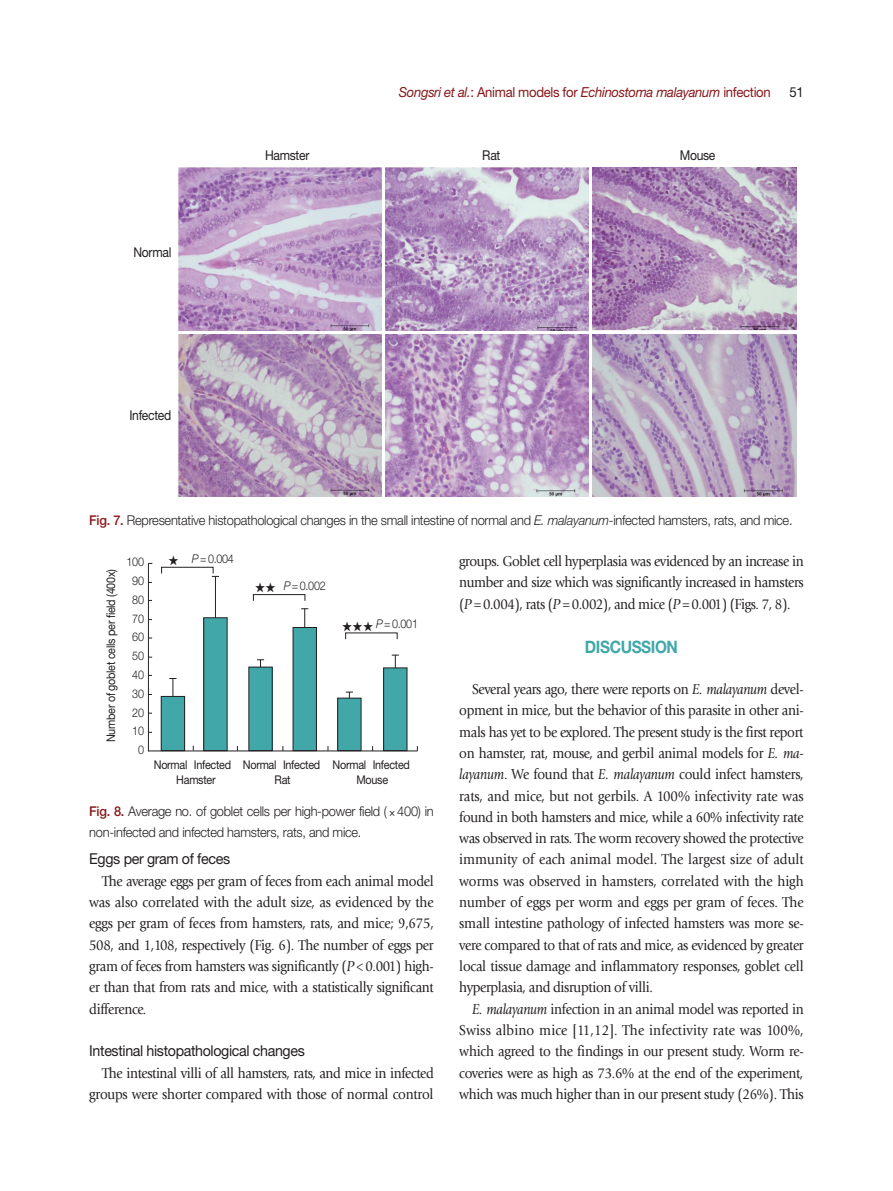
<style>
.page{position:relative;width:893px;height:1191px;background:#fff}
.page>*{position:absolute;margin:0;border:0;box-sizing:border-box;transform-origin:0 0}
.본문_대제목{font:700 17.1px "Helvetica Neue LT Std";letter-spacing:-.025em;color:#41a7a9;scale:.9 1}
.본문{font:15px/21.3px "Giovanni Std";letter-spacing:-.025em;color:#231f20;text-align:justify;scale:.9 1}
.본문_중제목{font:15px "Helvetica Neue LT Std";letter-spacing:-.025em;color:#231f20;scale:.95 1}
.t1{font:italic 13.8px "Helvetica Neue LT Std";letter-spacing:-.025em;color:#88181b;scale:.95 1}
.t2{font:13.8px "Helvetica Neue LT Std";color:#231f20;scale:.95 1}
.표_제목__그림_설명{font:300 13.5px/20.5px "Helvetica Neue LT Std";letter-spacing:-.02em;color:#231f20;scale:.95 1}
.그림_지문_8pt{font:13.5px "Helvetica Neue LT Std";letter-spacing:-.025em;color:#231f20;scale:.9 1}
.그림_지문_8pt-2{font:12px "Helvetica Neue LT Std";letter-spacing:-.025em;color:#231f20;scale:.9 1}
.그림_지문_8pt-3{font:300 12px "Helvetica Neue LT Std";letter-spacing:-.025em;color:#231f20;scale:.9 1}
.그림_지문_8pt-4{font:12px "YDI Iris B";color:#231f20;scale:.9 1}
.s1{font-style:normal}
.s2{font-weight:500;color:#88181b}
.s3{font-style:italic}
.s4{font-family:"Minion Pro"}
.s5{font-family:"YDI Iris B";font-weight:400}
.s6{font-family:"Giovanni Std";font-weight:400;font-size:15px}
</style>
<div class="page">
<img style="left:178px;top:334px;width:203px;height:163px">
<img style="left:385px;top:334px;width:203px;height:163px">
<img style="left:593px;top:334px;width:203px;height:163px">
<img style="left:178px;top:168px;width:203px;height:162px">
<img style="left:385px;top:168px;width:203px;height:162px">
<img style="left:593px;top:168px;width:203px;height:162px">
<hr style="left:148px;top:563px;width:1px;height:188px;background:#231f20">
<hr style="left:173px;top:678px;width:1px;height:62px;background:#231f20">
<hr style="left:215px;top:576px;width:1px;height:62px;background:#231f20">
<svg style="left:346px;top:692px;width:7px;height:6px"></svg>
<svg style="left:392px;top:655px;width:7px;height:12px"></svg>
<svg style="left:257px;top:659px;width:7px;height:8px"></svg>
<hr style="left:304px;top:608px;width:1px;height:38px;background:#231f20">
<div style="left:161px;top:696px;width:24px;height:54px;background:#41a7a9"></div>
<div style="left:161px;top:696px;width:24px;height:55px;border:1px solid #231f20"></div>
<div style="left:204px;top:618px;width:23px;height:132px;background:#41a7a9"></div>
<div style="left:338px;top:698px;width:23px;height:52px;background:#41a7a9"></div>
<div style="left:337px;top:698px;width:24px;height:53px;border:1px solid #231f20"></div>
<div style="left:384px;top:668px;width:23px;height:82px;background:#41a7a9"></div>
<div style="left:383px;top:667px;width:24px;height:84px;border:1px solid #231f20"></div>
<div style="left:249px;top:667px;width:23px;height:83px;background:#41a7a9"></div>
<div style="left:293px;top:627px;width:23px;height:123px;background:#41a7a9"></div>
<div style="left:293px;top:627px;width:24px;height:124px;border:1px solid #231f20"></div>
<div style="left:253px;top:594px;width:52px;height:7px;border:1px solid #231f20"></div>
<div style="left:161px;top:567px;width:52px;height:7px;border:1px solid #231f20"></div>
<hr style="left:148px;top:750px;width:270px;height:1px;background:#231f20">
<p class="그림_지문_8pt" style="left:133px;top:244px;width:44px">Normal</p>
<p class="그림_지문_8pt" style="left:129px;top:407px;width:48px">Infected</p>
<p class="그림_지문_8pt" style="left:265px;top:147px;width:51px">Hamster</p>
<p class="t1" style="left:399px;top:83px;width:393px">Songsri et al.<span class="s1">: Animal models for</span> Echinostoma malayanum <span class="s1">infection</span></p>
<p class="t2" style="left:789px;top:83px;width:17px">51</p>
<p class="그림_지문_8pt" style="left:482px;top:147px;width:22px">Rat</p>
<p class="그림_지문_8pt" style="left:680px;top:147px;width:41px">Mouse</p>
<p class="표_제목__그림_설명" style="left:89px;top:509px;width:742px"><span class="s2">Fig. 7.</span> Representative histopathological changes in the small intestine of normal and <span class="s3">E. malayanum</span>-infected hamsters, rats, and mice.</p>
<p class="그림_지문_8pt-3" style="left:127px;top:554px;width:21px">100</p>
<p class="그림_지문_8pt-3" style="left:132px;top:573px;width:15px">90</p>
<p class="그림_지문_8pt-3" style="left:132px;top:592px;width:15px">80</p>
<p class="그림_지문_8pt-3" style="left:132px;top:611px;width:15px">70</p>
<p class="그림_지문_8pt-3" style="left:132px;top:630px;width:15px">60</p>
<p class="그림_지문_8pt-3" style="left:132px;top:648px;width:15px">50</p>
<p class="그림_지문_8pt-3" style="left:132px;top:667px;width:15px">40</p>
<p class="그림_지문_8pt-3" style="left:132px;top:686px;width:15px">30</p>
<p class="그림_지문_8pt-3" style="left:132px;top:705px;width:15px">20</p>
<p class="그림_지문_8pt-3" style="left:132px;top:724px;width:15px">10</p>
<p class="그림_지문_8pt-3" style="left:138px;top:742px;width:8px">0</p>
<p class="그림_지문_8pt-3" style="left:192px;top:551px;width:48px"><span class="s3">P</span> =0.004</p>
<p class="그림_지문_8pt-4" style="left:168px;top:554px;width:13px">★</p>
<p class="본문" style="left:459px;top:551px;width:384px">groups. Goblet cell hyperplasia was evidenced by an increase in number and size which was significantly increased in hamsters (<span class="s3">P</span> <span class="s4">=</span>0.004), rats (<span class="s3">P</span> <span class="s4">=</span>0.002), and mice (<span class="s3">P</span> <span class="s4">=</span>0.001) (Figs. 7, 8).</p>
<p class="본문_대제목" style="left:585px;top:636px;width:105px">DISCUSSION</p>
<p class="본문" style="left:459px;top:678px;width:384px;text-indent:13px">Several years ago, there were reports on <span class="s3">E. malayanum</span> devel&shy;opment in mice, but the behavior of this parasite in other ani&shy;mals has yet to be explored. The present study is the first report on hamster, rat, mouse, and gerbil animal models for <span class="s3">E. ma&shy;layanum</span>. We found that <span class="s3">E. malayanum</span> could infect hamsters, rats, and mice, but not gerbils. A 100% infectivity rate was found in both hamsters and mice, while a 60% infectivity rate was observed in rats. The worm recovery showed the protective immunity of each animal model. The largest size of adult worms was observed in hamsters, correlated with the high number of eggs per worm and eggs per gram of feces. The small intestine pathology of infected hamsters was more se&shy;vere compared to that of rats and mice, as evidenced by greater local tissue damage and inflammatory responses, goblet cell hyperplasia, and disruption of villi.</p>
<p class="본문" style="left:459px;top:998px;width:384px;text-indent:13px"><span class="s3">E. malayanum</span> infection in an animal model was reported in Swiss albino mice [11,12]. The infectivity rate was 100%, which agreed to the findings in our present study. Worm re&shy;coveries were as high as 73.6% at the end of the experiment, which was much higher than in our present study (26%). This</p>
<p class="그림_지문_8pt-2" style="left:104px;top:742px;width:194px;rotate:-90deg">Number of goblet cells per field (400x)</p>
<p class="그림_지문_8pt-3" style="left:284px;top:578px;width:48px"><span class="s3">P</span> =0.002</p>
<p class="그림_지문_8pt-4" style="left:255px;top:581px;width:25px">★★</p>
<p class="그림_지문_8pt-3" style="left:342px;top:617px;width:86px"><span class="s5">★★★</span> <span class="s3">P</span> =0.001</p>
<p class="그림_지문_8pt-2" style="left:154px;top:757px;width:39px">Normal</p>
<p class="그림_지문_8pt-2" style="left:194px;top:757px;width:43px">Infected</p>
<p class="그림_지문_8pt-2" style="left:243px;top:757px;width:39px">Normal</p>
<p class="그림_지문_8pt-2" style="left:283px;top:757px;width:43px">Infected</p>
<p class="그림_지문_8pt-2" style="left:333px;top:757px;width:39px">Normal</p>
<p class="그림_지문_8pt-2" style="left:373px;top:757px;width:43px">Infected</p>
<p class="그림_지문_8pt-2" style="left:275px;top:772px;width:19px">Rat</p>
<p class="그림_지문_8pt-2" style="left:356px;top:772px;width:37px">Mouse</p>
<p class="그림_지문_8pt-2" style="left:176px;top:772px;width:45px">Hamster</p>
<p class="표_제목__그림_설명" style="left:89px;top:801px;width:364px"><span class="s2">Fig. 8.</span> Average no. of goblet cells per high-power field (<span class="s6">×</span>400) in non-infected and infected hamsters, rats, and mice.</p>
<p class="본문_중제목" style="left:89px;top:850px;width:150px">Eggs per gram of feces</p>
<p class="본문" style="left:89px;top:870px;width:384px;text-indent:13px">The average eggs per gram of feces from each animal model was also correlated with the adult size, as evidenced by the eggs per gram of feces from hamsters, rats, and mice; 9,675, 508, and 1,108, respectively (Fig. 6). The number of eggs per gram of feces from hamsters was significantly (<span class="s3">P</span> <span class="s4">&lt;</span>0.001) high&shy;er than that from rats and mice, with a statistically significant difference.</p>
<p class="본문_중제목" style="left:89px;top:1042px;width:228px">Intestinal histopathological changes</p>
<p class="본문" style="left:89px;top:1062px;width:384px;text-align:right">The intestinal villi of all hamsters, rats, and mice in infected groups were shorter compared with those of normal control</p>
</div>
